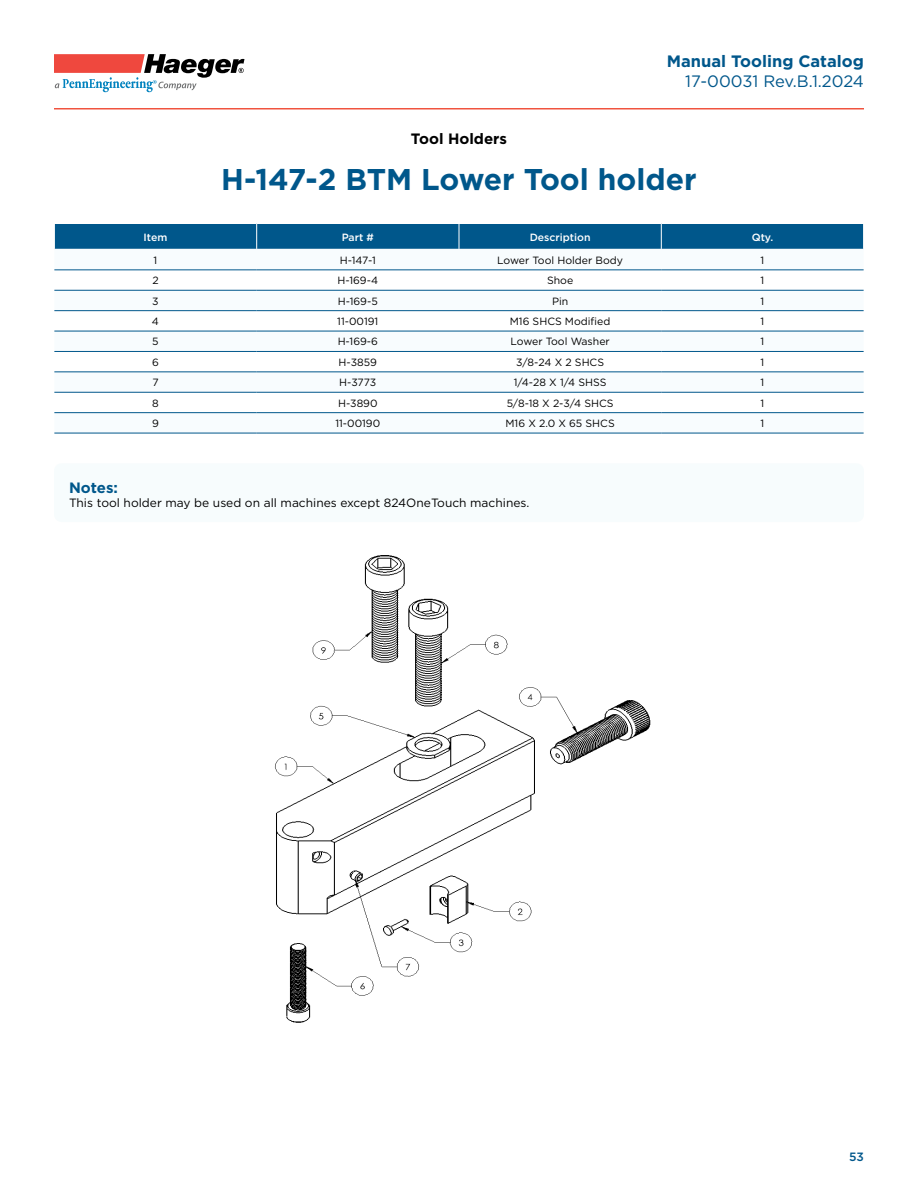
<style>
.page{position:relative;width:918px;height:1188px;background:#fff}
.page>*{position:absolute;margin:0;border:0;box-sizing:border-box;transform-origin:0 0}
.t1{font:700 30px "Gotham";color:#00578b}
.t2{font:700 16.5px "Gotham";color:#00578b}
.t3{font:16.5px "Gotham";letter-spacing:-.005em;color:#00578b}
.t4{font:700 15px "Gotham";color:#000}
.t5{font:700 15px "Gotham";color:#00578b}
.t6{font:12px "Gotham";color:#000}
.t7{font:500 12px "Gotham";color:#00578b}
.t8{font:10.5px "Gotham";color:#000}
.t9{font:500 10.5px "Gotham";color:#fff}
</style>
<div class="page">
<hr style="left:55px;top:108px;width:808px;height:2px;background:#f0533f">
<svg style="left:54px;top:54px;width:190px;height:38px"></svg>
<svg style="left:54px;top:269px;width:810px;height:164px"></svg>
<div style="left:54px;top:224px;width:810px;height:25px;background:#00578b"></div>
<hr style="left:54px;top:270px;width:203px;height:1px;background:#00578b">
<hr style="left:257px;top:270px;width:202px;height:1px;background:#00578b">
<hr style="left:459px;top:270px;width:202px;height:1px;background:#00578b">
<hr style="left:661px;top:270px;width:203px;height:1px;background:#00578b">
<hr style="left:54px;top:290px;width:203px;height:1px;background:#00578b">
<hr style="left:257px;top:290px;width:202px;height:1px;background:#00578b">
<hr style="left:459px;top:290px;width:202px;height:1px;background:#00578b">
<hr style="left:661px;top:290px;width:203px;height:1px;background:#00578b">
<hr style="left:54px;top:310px;width:203px;height:1px;background:#00578b">
<hr style="left:257px;top:310px;width:202px;height:1px;background:#00578b">
<hr style="left:459px;top:310px;width:202px;height:1px;background:#00578b">
<hr style="left:661px;top:310px;width:203px;height:1px;background:#00578b">
<hr style="left:54px;top:331px;width:203px;height:1px;background:#00578b">
<hr style="left:257px;top:331px;width:202px;height:1px;background:#00578b">
<hr style="left:459px;top:331px;width:202px;height:1px;background:#00578b">
<hr style="left:661px;top:331px;width:203px;height:1px;background:#00578b">
<hr style="left:54px;top:351px;width:203px;height:1px;background:#00578b">
<hr style="left:257px;top:351px;width:202px;height:1px;background:#00578b">
<hr style="left:459px;top:351px;width:202px;height:1px;background:#00578b">
<hr style="left:661px;top:351px;width:203px;height:1px;background:#00578b">
<hr style="left:54px;top:372px;width:203px;height:1px;background:#00578b">
<hr style="left:257px;top:372px;width:202px;height:1px;background:#00578b">
<hr style="left:459px;top:372px;width:202px;height:1px;background:#00578b">
<hr style="left:661px;top:372px;width:203px;height:1px;background:#00578b">
<hr style="left:54px;top:392px;width:203px;height:1px;background:#00578b">
<hr style="left:257px;top:392px;width:202px;height:1px;background:#00578b">
<hr style="left:459px;top:392px;width:202px;height:1px;background:#00578b">
<hr style="left:661px;top:392px;width:203px;height:1px;background:#00578b">
<hr style="left:54px;top:412px;width:203px;height:1px;background:#00578b">
<hr style="left:257px;top:412px;width:202px;height:1px;background:#00578b">
<hr style="left:459px;top:412px;width:202px;height:1px;background:#00578b">
<hr style="left:661px;top:412px;width:203px;height:1px;background:#00578b">
<hr style="left:54px;top:433px;width:203px;height:1px;background:#00578b">
<hr style="left:257px;top:433px;width:202px;height:1px;background:#00578b">
<hr style="left:459px;top:433px;width:202px;height:1px;background:#00578b">
<hr style="left:661px;top:433px;width:203px;height:1px;background:#00578b">
<div style="left:54px;top:463px;width:810px;height:59px;background:#f7fcfd;border-radius:8px"></div>
<img style="left:274px;top:555px;width:377px;height:468px">
<h3 class="t4" style="left:411px;top:129px;width:98px">Tool Holders</h3>
<h2 class="t2" style="left:667px;top:50px;width:199px">Manual Tooling Catalog</h2>
<h2 class="t3" style="left:685px;top:71px;width:180px">17-00031 Rev.B.1.2024</h2>
<h1 class="t1" style="left:221px;top:160px;width:477px">H-147-2 BTM Lower Tool holder</h1>
<p class="t9" style="left:144px;top:230px;width:25px">Item</p>
<p class="t9" style="left:342px;top:230px;width:34px">Part #</p>
<p class="t9" style="left:530px;top:230px;width:62px">Description</p>
<p class="t9" style="left:752px;top:230px;width:23px">Qty.</p>
<p class="t8" style="left:154px;top:253px;width:5px">1</p>
<p class="t8" style="left:340px;top:253px;width:38px">H-147-1</p>
<p class="t8" style="left:497px;top:253px;width:127px">Lower Tool Holder Body</p>
<p class="t8" style="left:761px;top:253px;width:5px">1</p>
<p class="t8" style="left:152px;top:274px;width:8px">2</p>
<p class="t8" style="left:338px;top:274px;width:42px">H-169-4</p>
<p class="t8" style="left:547px;top:274px;width:28px">Shoe</p>
<p class="t8" style="left:761px;top:274px;width:5px">1</p>
<p class="t8" style="left:152px;top:294px;width:8px">3</p>
<p class="t8" style="left:338px;top:294px;width:41px">H-169-5</p>
<p class="t8" style="left:552px;top:294px;width:18px">Pin</p>
<p class="t8" style="left:761px;top:294px;width:5px">1</p>
<p class="t8" style="left:152px;top:315px;width:9px">4</p>
<p class="t8" style="left:337px;top:315px;width:43px">11-00191</p>
<p class="t8" style="left:510px;top:315px;width:102px">M16 SHCS Modified</p>
<p class="t8" style="left:761px;top:315px;width:5px">1</p>
<p class="t8" style="left:152px;top:335px;width:8px">5</p>
<p class="t8" style="left:338px;top:335px;width:42px">H-169-6</p>
<p class="t8" style="left:510px;top:335px;width:101px">Lower Tool Washer</p>
<p class="t8" style="left:761px;top:335px;width:5px">1</p>
<p class="t8" style="left:152px;top:355px;width:8px">6</p>
<p class="t8" style="left:339px;top:355px;width:40px">H-3859</p>
<p class="t8" style="left:516px;top:355px;width:89px">3/8-24 X 2 SHCS</p>
<p class="t8" style="left:761px;top:355px;width:5px">1</p>
<p class="t8" style="left:152px;top:376px;width:8px">7</p>
<p class="t8" style="left:339px;top:376px;width:39px">H-3773</p>
<p class="t8" style="left:514px;top:376px;width:94px">1/4-28 X 1/4 SHSS</p>
<p class="t8" style="left:761px;top:376px;width:5px">1</p>
<p class="t8" style="left:152px;top:396px;width:8px">8</p>
<p class="t8" style="left:338px;top:396px;width:41px">H-3890</p>
<p class="t8" style="left:507px;top:396px;width:108px">5/8-18 X 2-3/4 SHCS</p>
<p class="t8" style="left:761px;top:396px;width:5px">1</p>
<p class="t8" style="left:152px;top:417px;width:8px">9</p>
<p class="t8" style="left:335px;top:417px;width:46px">11-00190</p>
<p class="t8" style="left:506px;top:417px;width:111px">M16 X 2.0 X 65 SHCS</p>
<p class="t8" style="left:761px;top:417px;width:5px">1</p>
<h3 class="t5" style="left:69px;top:477px;width:50px">Notes:</h3>
<p class="t6" style="left:69px;top:495px;width:462px">This tool holder may be used on all machines except 824OneTouch machines.</p>
<p class="t7" style="left:849px;top:1149px;width:16px">53</p>
</div>
